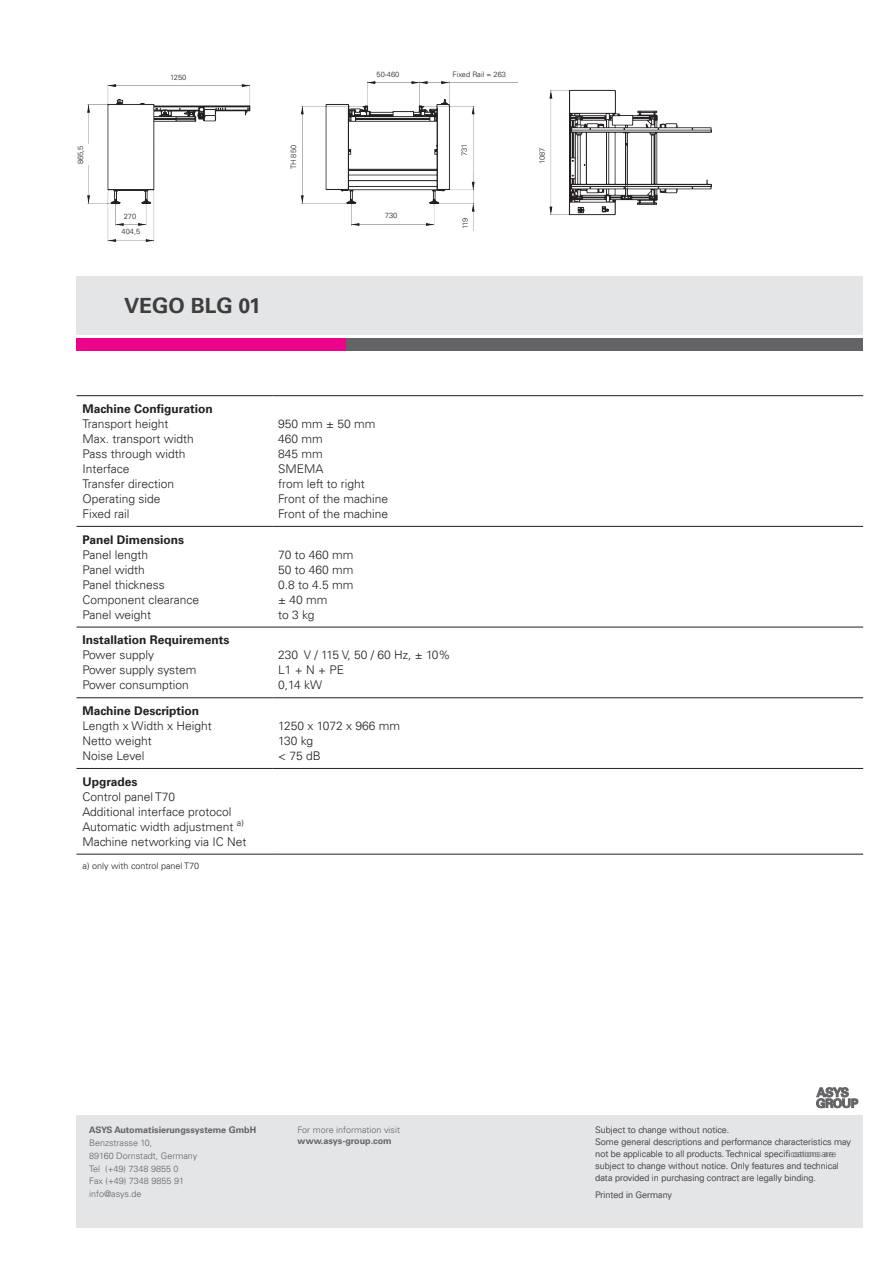
<style>
.page{position:relative;width:893px;height:1263px;background:#fff}
.page>*{position:absolute;margin:0;border:0;box-sizing:border-box;transform-origin:0 0}
.t1{font:700 21px "Univers LT";color:#3e3e3f}
.t2{font:300 12px/15px "Univers LT";color:#231f20}
.t3{font:700 12px "Univers LT";color:#231f20}
.t4{font:300 9px/12.8px "Univers LT";color:#636366}
.t5{font:700 9px "Univers LT";color:#636366}
.t6{font:300 9px "Univers LT";color:#231f20}
.t7{font:300 7.5px "Univers LT";color:#231f20}
</style>
<div class="page">
<svg style="left:816px;top:1087px;width:42px;height:21px"></svg>
<div style="left:77px;top:1115px;width:786px;height:113px;background:#e4e5e7"></div>
<div style="left:77px;top:338px;width:270px;height:13px;background:#ed028c"></div>
<div style="left:347px;top:338px;width:516px;height:13px;background:#636366"></div>
<div style="left:77px;top:276px;width:786px;height:59px;background:#e4e5e7"></div>
<hr style="left:77px;top:395px;width:195px;height:1px;background:#231f20">
<hr style="left:272px;top:395px;width:591px;height:1px;background:#231f20">
<hr style="left:77px;top:526px;width:195px;height:1px;background:#231f20">
<hr style="left:272px;top:526px;width:591px;height:1px;background:#231f20">
<hr style="left:77px;top:627px;width:195px;height:1px;background:#231f20">
<hr style="left:272px;top:627px;width:591px;height:1px;background:#231f20">
<hr style="left:77px;top:697px;width:195px;height:1px;background:#231f20">
<hr style="left:272px;top:697px;width:591px;height:1px;background:#231f20">
<hr style="left:77px;top:768px;width:195px;height:1px;background:#231f20">
<hr style="left:272px;top:768px;width:591px;height:1px;background:#231f20">
<hr style="left:77px;top:854px;width:195px;height:1px;background:#231f20">
<hr style="left:272px;top:854px;width:591px;height:1px;background:#231f20">
<img style="left:87px;top:81px;width:625px;height:161px">
<div style="left:78px;top:144px;width:10px;height:20px;background:#fff"></div>
<div style="left:170px;top:74px;width:21px;height:11px;background:#fff"></div>
<div style="left:124px;top:213px;width:20px;height:9px;background:#fff"></div>
<div style="left:385px;top:213px;width:21px;height:8px;background:#fff"></div>
<div style="left:122px;top:229px;width:20px;height:10px;background:#fff"></div>
<div style="left:291px;top:141px;width:10px;height:28px;background:#fff"></div>
<div style="left:461px;top:128px;width:11px;height:28px;background:#fff"></div>
<div style="left:463px;top:213px;width:8px;height:16px;background:#fff"></div>
<div style="left:539px;top:136px;width:10px;height:28px;background:#fff"></div>
<p class="t7" style="left:76px;top:164px;width:20px;rotate:-90deg">865,5</p>
<p class="t7" style="left:170px;top:73px;width:18px">1250</p>
<p class="t7" style="left:377px;top:70px;width:24px">50-460</p>
<p class="t7" style="left:452px;top:70px;width:55px">Fixed Rail = 263</p>
<p class="t7" style="left:289px;top:169px;width:26px;rotate:-90deg">TH 850</p>
<p class="t7" style="left:460px;top:156px;width:14px;rotate:-90deg">731</p>
<p class="t7" style="left:124px;top:212px;width:14px">270</p>
<p class="t7" style="left:385px;top:211px;width:14px">730</p>
<p class="t7" style="left:122px;top:227px;width:20px">404,5</p>
<h1 class="t1" style="left:124px;top:294px;width:138px">VEGO BLG 01</h1>
<p class="t7" style="left:461px;top:229px;width:13px;rotate:-90deg">119</p>
<p class="t7" style="left:538px;top:164px;width:18px;rotate:-90deg">1087</p>
<p class="t3" style="left:83px;top:402px;width:132px">Machine Configuration</p>
<p class="t2" style="left:83px;top:416px;width:113px">Transport height<br>Max. transport width<br>Pass through width<br>Interface<br>Transfer direction<br>Operating side<br>Fixed rail</p>
<p class="t2" style="left:278px;top:416px;width:112px">950 mm ± 50 mm<br>460 mm<br>845 mm<br>SMEMA<br>from left to right<br>Front of the machine<br>Front of the machine</p>
<p class="t3" style="left:83px;top:532px;width:103px">Panel Dimensions</p>
<p class="t2" style="left:83px;top:547px;width:118px">Panel length<br>Panel width<br>Panel thickness<br>Component clearance<br>Panel weight</p>
<p class="t2" style="left:278px;top:547px;width:77px">70 to 460 mm<br>50 to 460 mm<br>0.8 to 4.5 mm ± 40 mm<br>to 3 kg</p>
<p class="t3" style="left:83px;top:633px;width:149px">Installation Requirements</p>
<p class="t2" style="left:83px;top:647px;width:115px">Power supply<br>Power supply system<br>Power consumption</p>
<p class="t2" style="left:278px;top:647px;width:174px">230 V / 115 V, 50 / 60 Hz, ± 10%<br>L1 + N + PE<br>0,14 kW</p>
<p class="t3" style="left:83px;top:704px;width:118px">Machine Description</p>
<p class="t2" style="left:83px;top:718px;width:131px">Length x Width x Height<br>Netto weight<br>Noise Level</p>
<p class="t2" style="left:278px;top:718px;width:123px">1250 x 1072 x 966 mm<br>130 kg<br>&lt; 75 dB</p>
<p class="t3" style="left:83px;top:774px;width:57px">Upgrades</p>
<p class="t2" style="left:83px;top:789px;width:166px">Control panel T70<br>Additional interface protocol<br>Automatic width adjustment <sup>a)<br></sup>Machine networking via IC Net</p>
<p class="t6" style="left:83px;top:860px;width:118px">a) only with control panel T70</p>
<p class="t5" style="left:89px;top:1125px;width:169px">ASYS Automatisierungssysteme GmbH</p>
<p class="t4" style="left:89px;top:1136px;width:110px">Benzstrasse 10,<br>89160 Dornstadt, Germany<br>Tel (+49) 7348 9855 0<br>Fax (+49) 7348 9855 91 info@asys.de</p>
<p class="t4" style="left:298px;top:1124px;width:104px">For more information visit</p>
<p class="t5" style="left:298px;top:1136px;width:96px">www.asys-group.com</p>
<p class="t4" style="left:595px;top:1124px;width:257px;line-height:12px">Subject to change without notice.<br>Some general descriptions and performance characteristics may not be applicable to all products. Technical specifi cations are subject to change without notice. Only features and technical data provided in purchasing contract are legally binding.</p>
<p class="t4" style="left:595px;top:1188px;width:78px">Printed in Germany</p>
<p class="t4" style="left:790px;top:1148px;width:45px">cations are</p>
</div>
